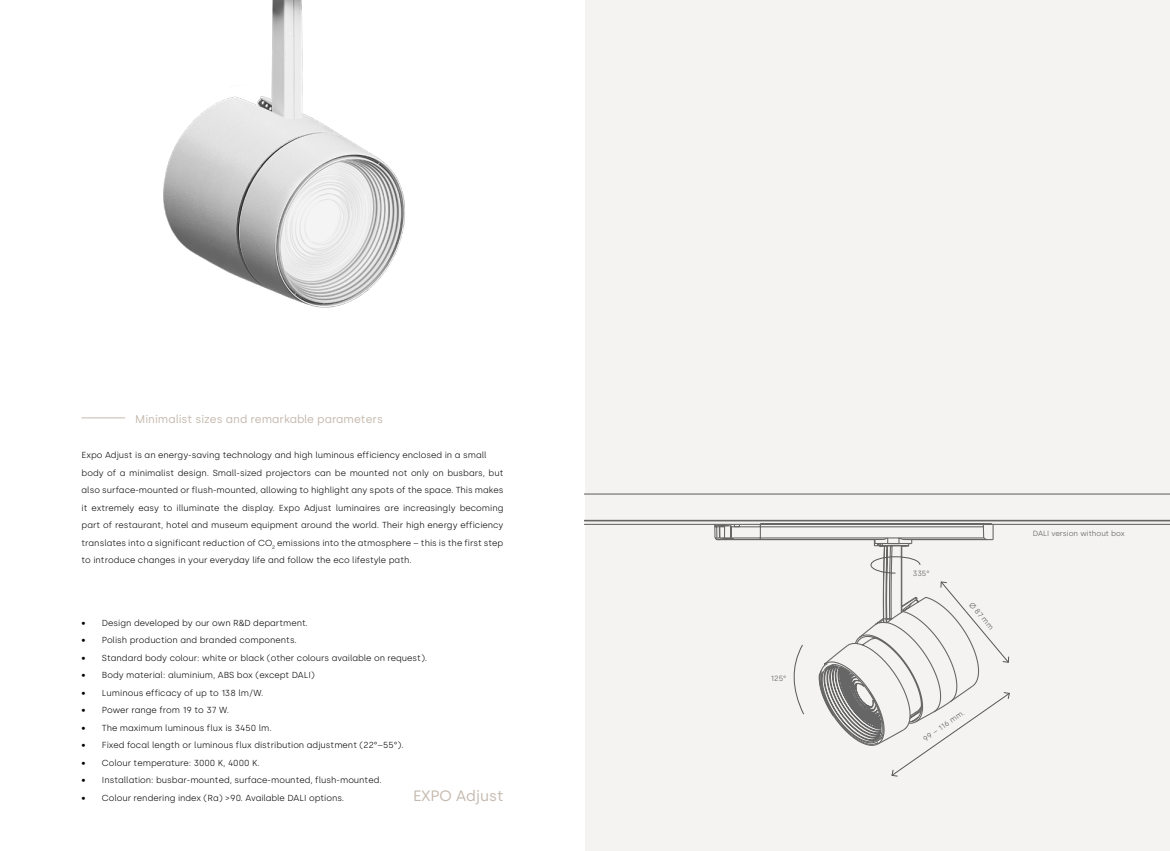
<style>
.page{position:relative;width:1170px;height:851px;background:#fff}
.page>*{position:absolute;margin:0;border:0;box-sizing:border-box;transform-origin:0 0}
.t1{font:15px "Silka";color:#c4b9ae}
.t2{font:11.25px "Silka";color:#c4b9ae}
.t3{font:300 8.75px/17.5px "Silka";color:#000}
.t4{font:300 7.5px "Silka";color:#575756}
</style>
<div class="page">
<div style="left:585px;top:0;width:584px;height:850px;background:#f5f3f1"></div>
<svg style="left:585px;top:493px;width:584px;height:248px"></svg>
<hr style="left:81px;top:417px;width:44px;height:1px;background:#c4b9ae">
<svg style="left:940px;top:581px;width:69px;height:82px"></svg>
<svg style="left:891px;top:692px;width:119px;height:84px"></svg>
<svg style="left:870px;top:556px;width:50px;height:17px"></svg>
<svg style="left:793px;top:644px;width:11px;height:70px"></svg>
<img style="left:163px;top:0;width:242px;height:308px">
<p class="t2" style="left:135px;top:412px;width:249px">Minimalist sizes and remarkable parameters</p>
<p class="t3" style="left:81px;top:446px;width:423px">Expo Adjust is an energy-saving technology and high luminous efficiency enclosed in a small body of a minimalist design. Small-sized projectors can be mounted not only on busbars, but also surface-mounted or flush-mounted, allowing to highlight any spots of the space. This makes it extremely easy to illuminate the display. Expo Adjust luminaires are increasingly becoming part of restaurant, hotel and museum equipment around the world. Their high energy efficiency translates into a significant reduction of CO<sub>2</sub> emissions into the atmosphere – this is the first step to introduce changes in your everyday life and follow the eco lifestyle path.</p>
<p class="t3" style="left:81px;top:614px;width:228px">• Design developed by our own R&amp;D department.</p>
<p class="t3" style="left:81px;top:631px;width:217px">• Polish production and branded components.</p>
<p class="t3" style="left:81px;top:649px;width:347px">• Standard body colour: white or black (other colours available on request).</p>
<p class="t3" style="left:81px;top:666px;width:235px">• Body material: aluminium, ABS box (except DALI)</p>
<p class="t3" style="left:81px;top:684px;width:183px">• Luminous efficacy of up to 138 lm/W.</p>
<p class="t3" style="left:81px;top:701px;width:149px">• Power range from 19 to 37 W.</p>
<p class="t3" style="left:81px;top:719px;width:192px">• The maximum luminous flux is 3450 lm.</p>
<p class="t3" style="left:81px;top:736px;width:324px">• Fixed focal length or luminous flux distribution adjustment (22°–55°).</p>
<p class="t3" style="left:81px;top:754px;width:180px">• Colour temperature: 3000 K, 4000 K.</p>
<p class="t3" style="left:81px;top:771px;width:302px">• Installation: busbar-mounted, surface-mounted, flush-mounted.</p>
<p class="t3" style="left:81px;top:789px;width:264px">• Colour rendering index (Ra) &gt;90. Available DALI options.</p>
<h1 class="t1" style="left:413px;top:786px;width:92px">EXPO Adjust</h1>
<p class="t4" style="left:770px;top:673px;width:17px">125°</p>
<p class="t4" style="left:912px;top:568px;width:18px">335°</p>
<p class="t4" style="left:974px;top:600px;width:35px;rotate:50deg">Ø 87 mm</p>
<p class="t4" style="left:921px;top:735px;width:50px;rotate:-35deg">99 – 116 mm.</p>
<p class="t4" style="left:1032px;top:529px;width:94px">DALI version without box</p>
</div>
